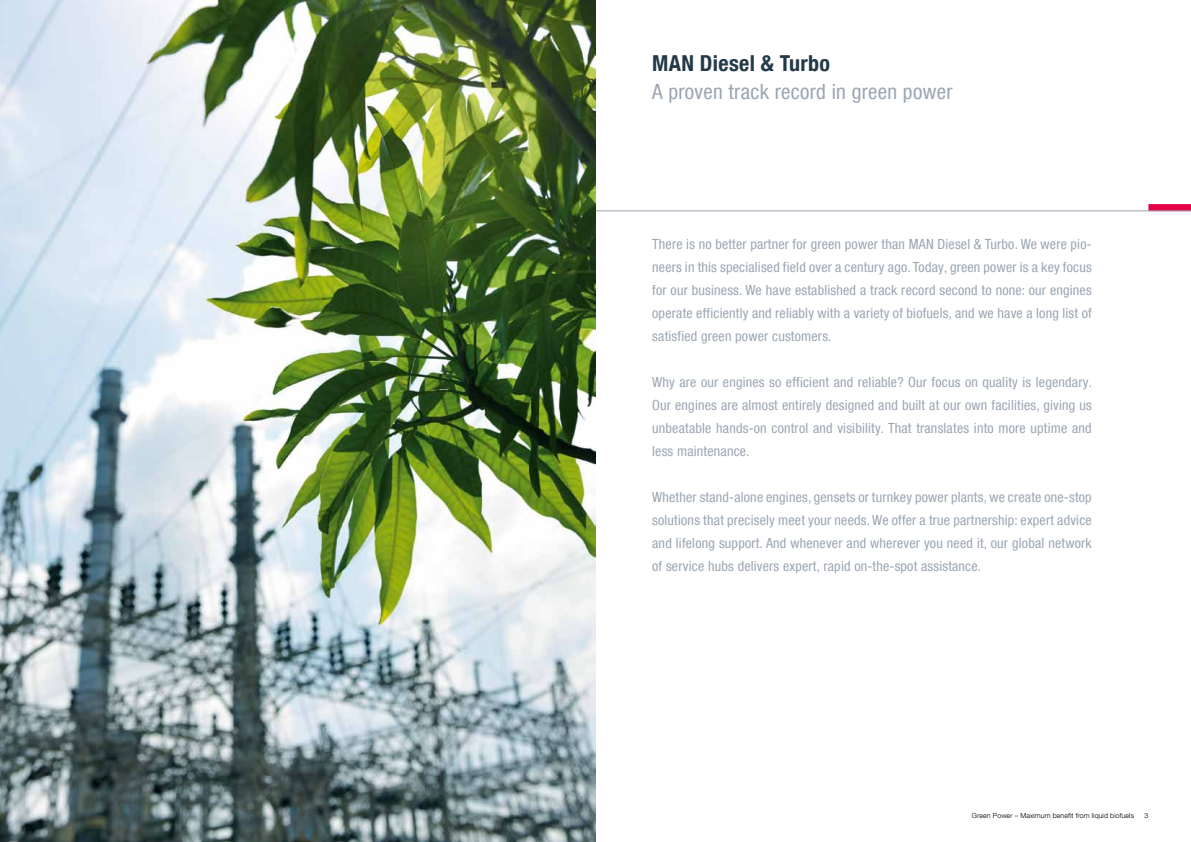
<style>
.page{position:relative;width:1191px;height:842px;background:#fff}
.page>*{position:absolute;margin:0;border:0;box-sizing:border-box;transform-origin:0 0}
.t1{font:22px "MAN Helvetica Neue 77 Bold Cond";letter-spacing:.015em;color:#243948}
.t2{font:21px "MAN Helvetica Neue 57 Cond";letter-spacing:.015em;color:#9ba5b2}
.t3{font:14px/23px "MAN Helvetica Neue 57 Cond";letter-spacing:.015em;color:#9ba5b2;text-align:justify}
.t4{font:300 7px "MAN Helvetica Neue 45";letter-spacing:.015em;color:#000}
</style>
<div class="page">
<div style="left:1148px;top:204px;width:43px;height:7px;background:#e40045"></div>
<hr style="left:595px;top:210px;width:596px;height:1px;background:#9ba5b2">
<img style="left:0;top:0;width:595px;height:842px">
<h1 class="t1" style="left:652px;top:50px;width:179px">MAN Diesel &amp; Turbo</h1>
<h2 class="t2" style="left:652px;top:79px;width:302px">A proven track record in green power</h2>
<p class="t3" style="left:652px;top:232px;width:441px">There is no better partner for green power than MAN Diesel &amp; Turbo. We were pio&shy;neers in this specialised field over a century ago. Today, green power is a key focus for our business. We have established a track record second to none: our engines operate efficiently and reliably with a variety of biofuels, and we have a long list of satisfied green power customers.</p>
<p class="t3" style="left:652px;top:370px;width:441px">Why are our engines so efficient and reliable? Our focus on quality is legendary.<br>Our engines are almost entirely designed and built at our own facilities, giving us unbeatable hands-on control and visibility. That translates into more uptime and less maintenance.</p>
<p class="t3" style="left:652px;top:485px;width:441px">Whether stand-alone engines, gensets or turnkey power plants, we create one-stop solutions that precisely meet your needs. We offer a true partnership: expert advice and lifelong support. And whenever and wherever you need it, our global network of service hubs delivers expert, rapid on-the-spot assistance.</p>
<p class="t4" style="left:972px;top:811px;width:164px">Green Power – Maximum benefit from liquid biofuels</p>
<p class="t4" style="left:1144px;top:811px;width:5px">3</p>
</div>
